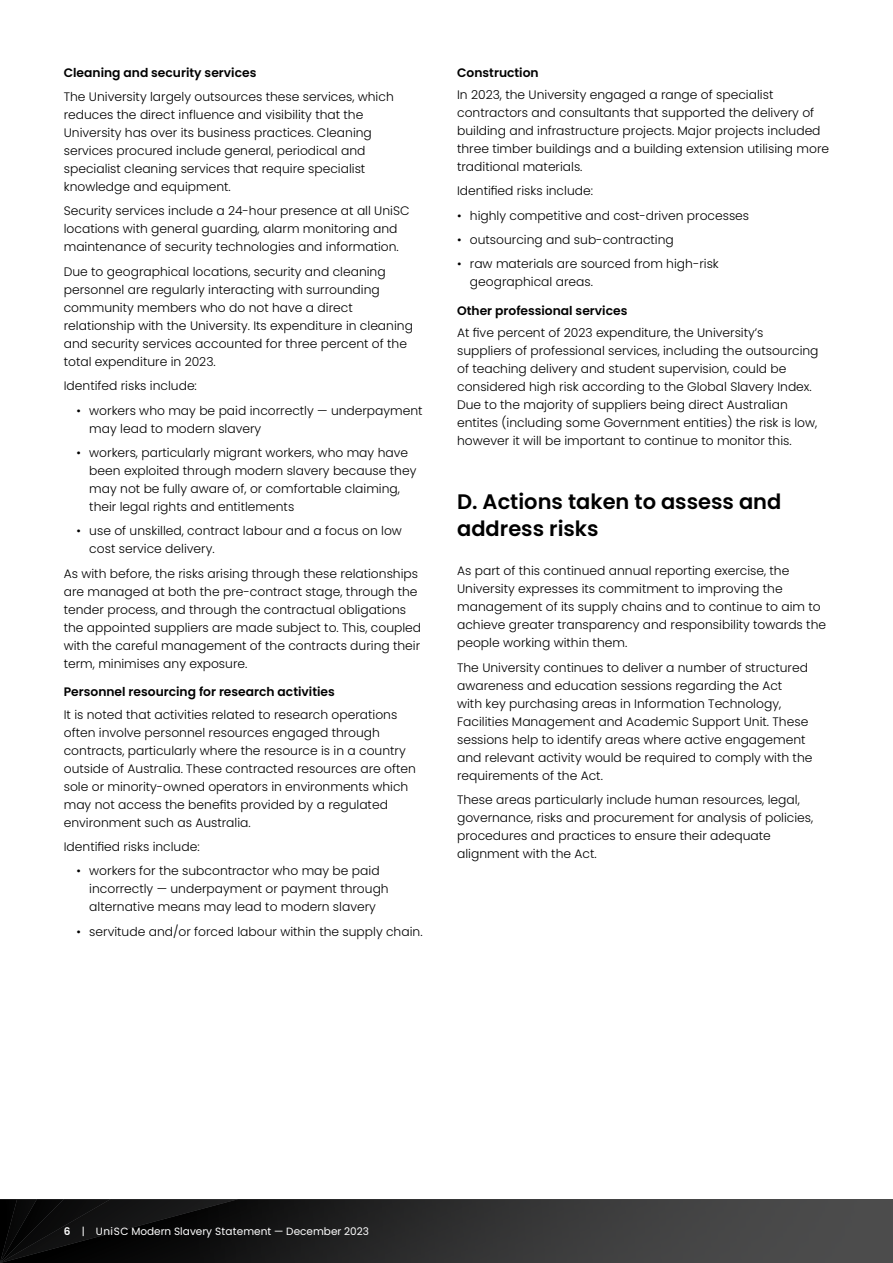
<style>
.page{position:relative;width:893px;height:1263px;background:#fff}
.page>*{position:absolute;margin:0;border:0;box-sizing:border-box;transform-origin:0 0}
.t1{font:600 21px/27px "Poppins";color:#000}
.t2{font:300 12.3px/18px "Poppins";color:#000}
.t3{font:600 12.3px "Poppins";color:#000}
.t4{font:10.5px "Poppins";color:#fff}
.s1{font-weight:600}
</style>
<div class="page">
<svg style="left:238px;top:1199px;width:655px;height:64px;background:#363636"></svg>
<svg style="left:0;top:1199px;width:238px;height:64px;background:#0b0b0c"></svg>
<p class="t3" style="left:64px;top:65px;width:194px">Cleaning and security services</p>
<p class="t2" style="left:64px;top:88px;width:331px">The University largely outsources these services, which reduces the direct influence and visibility that the University has over its business practices. Cleaning services procured include general, periodical and specialist cleaning services that require specialist knowledge and equipment.</p>
<p class="t2" style="left:64px;top:202px;width:347px">Security services include a 24-hour presence at all UniSC locations with general guarding, alarm monitoring and maintenance of security technologies and information.</p>
<p class="t2" style="left:64px;top:263px;width:351px">Due to geographical locations, security and cleaning personnel are regularly interacting with surrounding community members who do not have a direct relationship with the University. Its expenditure in cleaning and security services accounted for three percent of the total expenditure in 2023.</p>
<p class="t2" style="left:64px;top:377px;width:135px">Identifed risks include:</p>
<p class="t2" style="left:89px;top:401px;width:335px;text-indent:-13px">• workers who may be paid incorrectly — underpayment may lead to modern slavery</p>
<p class="t2" style="left:89px;top:444px;width:329px;text-indent:-13px">• workers, particularly migrant workers, who may have been exploited through modern slavery because they may not be fully aware of, or comfortable claiming, their legal rights and entitlements</p>
<p class="t2" style="left:89px;top:522px;width:314px;text-indent:-13px">• use of unskilled, contract labour and a focus on low cost service delivery.</p>
<p class="t2" style="left:64px;top:564px;width:359px">As with before, the risks arising through these relationships are managed at both the pre-contract stage, through the tender process, and through the contractual obligations the appointed suppliers are made subject to. This, coupled with the careful management of the contracts during their term, minimises any exposure.</p>
<p class="t3" style="left:64px;top:685px;width:273px">Personnel resourcing for research activities</p>
<p class="t2" style="left:64px;top:705px;width:354px">It is noted that activities related to research operations often involve personnel resources engaged through contracts, particularly where the resource is in a country outside of Australia. These contracted resources are often sole or minority-owned operators in environments which may not access the benefits provided by a regulated environment such as Australia.</p>
<p class="t2" style="left:64px;top:838px;width:137px">Identified risks include:</p>
<p class="t2" style="left:89px;top:862px;width:301px;text-indent:-13px">• workers for the subcontractor who may be paid incorrectly — underpayment or payment through alternative means may lead to modern slavery</p>
<p class="t2" style="left:77px;top:922px;width:348px">• servitude and/or forced labour within the supply chain.</p>
<p class="t3" style="left:457px;top:65px;width:83px">Construction</p>
<p class="t2" style="left:457px;top:86px;width:374px">In 2023, the University engaged a range of specialist contractors and consultants that supported the delivery of building and infrastructure projects. Major projects included three timber buildings and a building extension utilising more traditional materials.</p>
<p class="t2" style="left:457px;top:182px;width:137px">Identified risks include:</p>
<p class="t2" style="left:457px;top:206px;width:294px">• highly competitive and cost-driven processes</p>
<p class="t2" style="left:457px;top:231px;width:218px">• outsourcing and sub-contracting</p>
<p class="t2" style="left:470px;top:255px;width:250px;text-indent:-13px">• raw materials are sourced from high-risk geographical areas.</p>
<p class="t3" style="left:457px;top:303px;width:172px">Other professional services</p>
<p class="t2" style="left:457px;top:324px;width:363px">At five percent of 2023 expenditure, the University’s suppliers of professional services, including the outsourcing of teaching delivery and student supervision, could be considered high risk according to the Global Slavery Index.<br>Due to the majority of suppliers being direct Australian entites (including some Government entities) the risk is low, however it will be important to continue to monitor this.</p>
<h1 class="t1" style="left:457px;top:488px;width:326px">D. Actions taken to assess and address risks</h1>
<p class="t2" style="left:457px;top:562px;width:370px">As part of this continued annual reporting exercise, the University expresses its commitment to improving the management of its supply chains and to continue to aim to achieve greater transparency and responsibility towards the people working within them.</p>
<p class="t2" style="left:457px;top:658px;width:357px">The University continues to deliver a number of structured awareness and education sessions regarding the Act<br>with key purchasing areas in Information Technology, Facilities Management and Academic Support Unit. These sessions help to identify areas where active engagement and relevant activity would be required to comply with the requirements of the Act.</p>
<p class="t2" style="left:457px;top:791px;width:358px">These areas particularly include human resources, legal, governance, risks and procurement for analysis of policies, procedures and practices to ensure their adequate alignment with the Act.</p>
<p class="t4" style="left:64px;top:1225px;width:307px"><span class="s1">6</span> | UniSC Modern Slavery Statement — December 2023</p>
</div>
